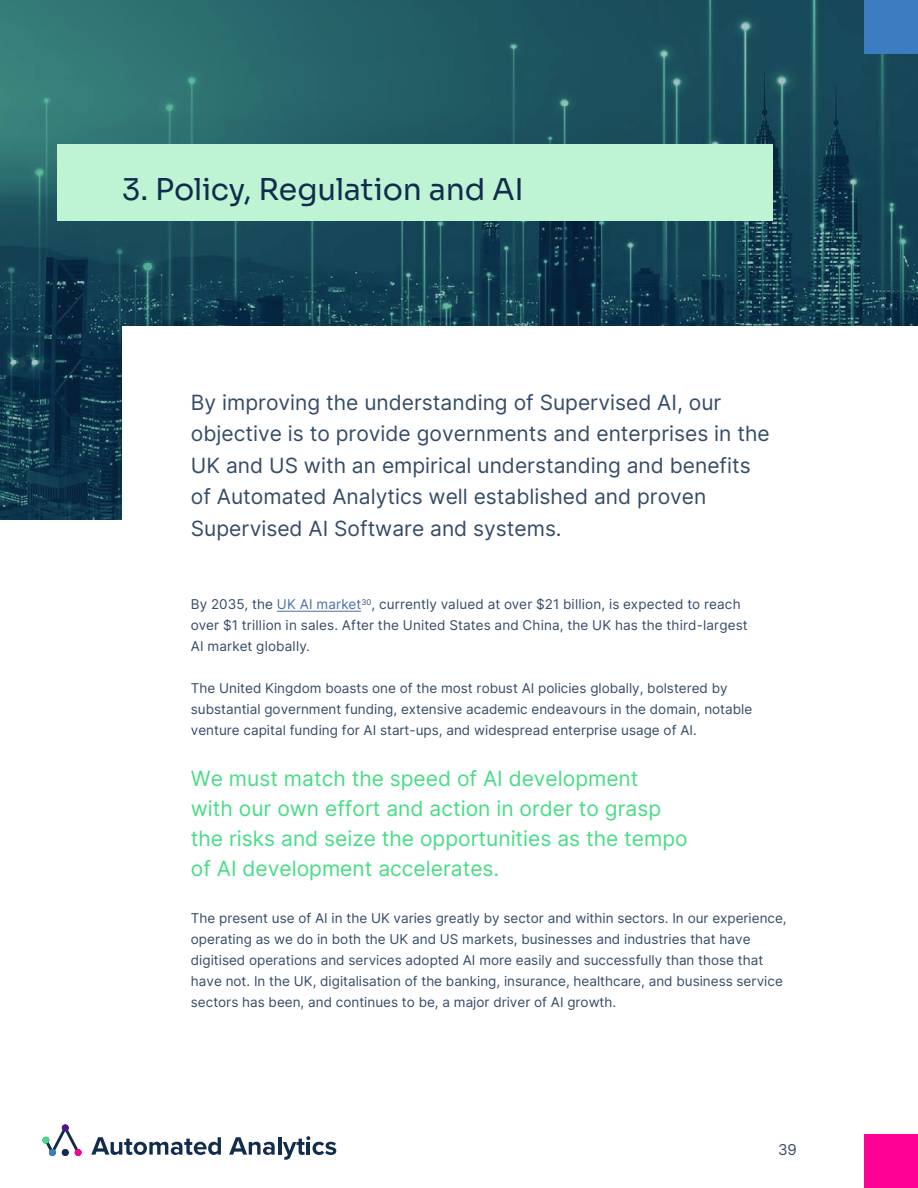
<style>
.page{position:relative;width:918px;height:1188px;background:#fff}
.page>*{position:absolute;margin:0;border:0;box-sizing:border-box;transform-origin:0 0}
.t1{font:30px "Sora";letter-spacing:-.01em;color:#112c4d}
.t2{font:21px/31.5px "Inter";color:#354c68}
.t3{font:21px/30px "Inter";color:#47dd85}
.t4{font:15px "Inter";color:#354c68}
.t5{font:13.5px/21px "Inter";color:#354c68}
.s1{color:#4a6eaa}
</style>
<div class="page">
<img style="left:0;top:0;width:918px;height:520px">
<div style="left:122px;top:326px;width:796px;height:768px;background:#fff"></div>
<hr style="left:277px;top:611px;width:84px;height:1px;background:#4a6eaa">
<div style="left:57px;top:145px;width:715px;height:76px;background:#bef3d4"></div>
<div style="left:865px;top:0;width:53px;height:53px;background:#3b7dc0"></div>
<div style="left:865px;top:1135px;width:53px;height:53px;background:#ff0195"></div>
<svg style="left:43px;top:1124px;width:39px;height:32px"></svg>
<div style="left:49px;top:1149px;width:7px;height:7px;background:#3b7dc0;border-radius:50%"></div>
<div style="left:43px;top:1137px;width:6px;height:7px;background:#47dd85;border-radius:50%"></div>
<div style="left:62px;top:1124px;width:7px;height:7px;background:#56148c;border-radius:50%"></div>
<div style="left:75px;top:1149px;width:7px;height:7px;background:#ff0195;border-radius:50%"></div>
<svg style="left:91px;top:1137px;width:130px;height:18px"></svg>
<svg style="left:229px;top:1137px;width:46px;height:18px"></svg>
<hr style="left:278px;top:1137px;width:3px;height:18px;background:#112c4d">
<svg style="left:283px;top:1136px;width:53px;height:24px"></svg>
<div style="left:62px;top:1149px;width:7px;height:7px;background:#112c4d;border-radius:50%"></div>
<h1 class="t1" style="left:122px;top:164px;width:403px">3. Policy, Regulation and AI</h1>
<p class="t2" style="left:191px;top:386px;width:580px">By improving the understanding of Supervised AI, our objective is to provide governments and enterprises in the UK and US with an empirical understanding and benefits of Automated Analytics well established and proven Supervised AI Software and systems.</p>
<p class="t5" style="left:191px;top:593px;width:558px">By 2035, the <span class="s1">UK AI market</span><sup>30</sup>, currently valued at over $21 billion, is expected to reach over $1 trillion in sales. After the United States and China, the UK has the third-largest<br>AI market globally.</p>
<p class="t5" style="left:191px;top:677px;width:563px">The United Kingdom boasts one of the most robust AI policies globally, bolstered by substantial government funding, extensive academic endeavours in the domain, notable venture capital funding for AI start-ups, and widespread enterprise usage of AI.</p>
<h2 class="t3" style="left:191px;top:763px;width:498px">We must match the speed of AI development<br>with our own effort and action in order to grasp the risks and seize the opportunities as the tempo of AI development accelerates.</h2>
<p class="t5" style="left:191px;top:907px;width:597px">The present use of AI in the UK varies greatly by sector and within sectors. In our experience, operating as we do in both the UK and US markets, businesses and industries that have digitised operations and services adopted AI more easily and successfully than those that have not. In the UK, digitalisation of the banking, insurance, healthcare, and business service sectors has been, and continues to be, a major driver of AI growth.</p>
<p class="t4" style="left:778px;top:1139px;width:20px">39</p>
</div>
